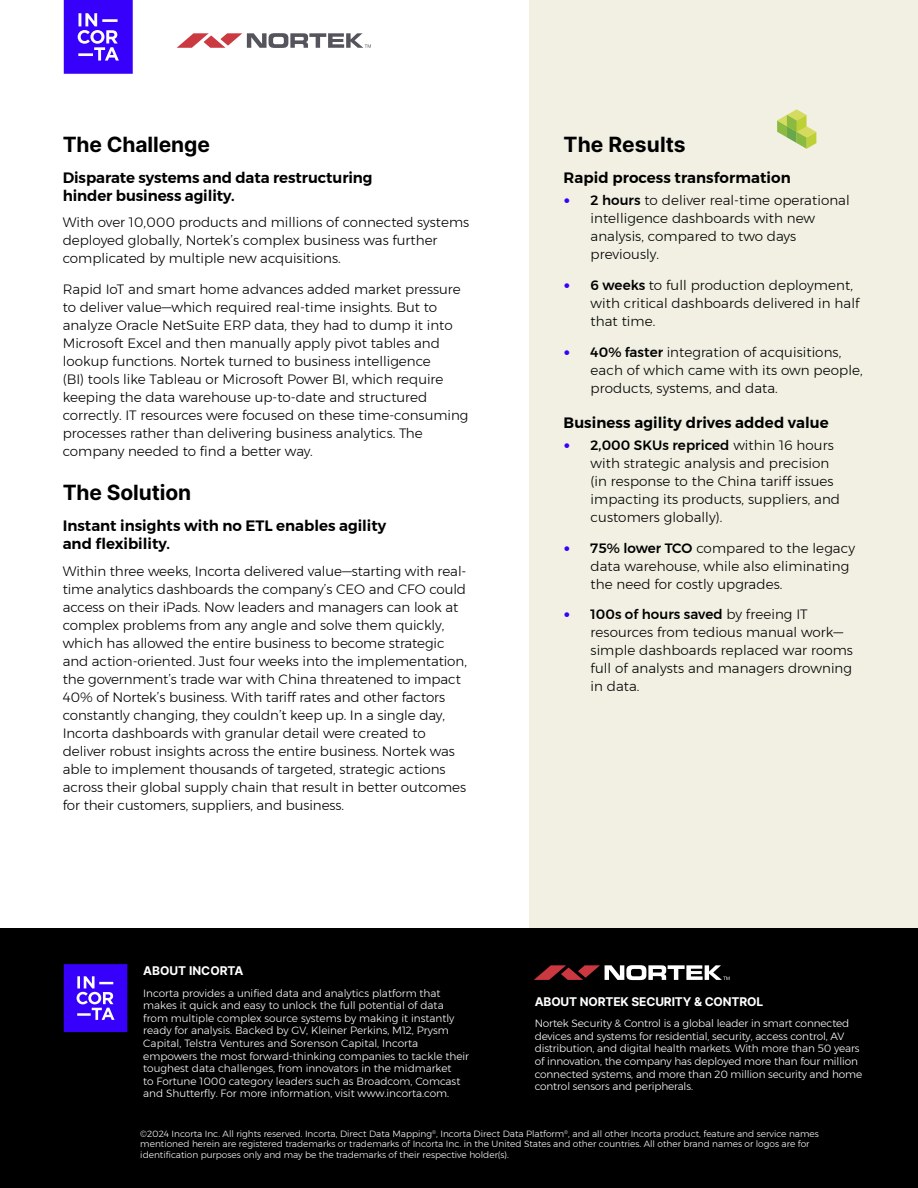
<style>
.page{position:relative;width:918px;height:1188px;background:#fff}
.page>*{position:absolute;margin:0;border:0;box-sizing:border-box;transform-origin:0 0}
.t1{font:21px "Inter";letter-spacing:-.005em;color:#000}
.Body{font:600 15px/18px "Montserrat";color:#000}
.Body-2{font:300 13.5px/18px "Montserrat";color:#000}
.t2{font:12px "Inter";letter-spacing:-.01em;color:#fff}
.t3{font:300 10.5px/12.6px "Montserrat";color:#fff}
.t4{font:300 9px/10.8px "Montserrat";color:#fff}
.s1{font-family:"Inter";font-weight:400;font-size:15px;color:#3600fa}
.s2{font-weight:500}
</style>
<div class="page">
<svg style="left:177px;top:33px;width:194px;height:15px"></svg>
<div style="left:530px;top:0;width:388px;height:957px;background:#f1f0e3"></div>
<svg style="left:777px;top:109px;width:39px;height:40px"></svg>
<div style="left:0;top:928px;width:918px;height:260px;background:#000"></div>
<svg style="left:64px;top:964px;width:63px;height:68px;background:#4f20fa"></svg>
<svg style="left:64px;top:0;width:69px;height:74px;background:#5021fa"></svg>
<svg style="left:534px;top:965px;width:196px;height:15px"></svg>
<h2 class="t1" style="left:63px;top:129px;width:149px">The Challenge</h2>
<p class="Body" style="left:63px;top:169px;width:311px">Disparate systems and data restructuring hinder business agility.</p>
<p class="Body-2" style="left:63px;top:213px;width:408px">With over 10,000 products and millions of connected systems deployed globally, Nortek’s complex business was further complicated by multiple new acquisitions.</p>
<p class="Body-2" style="left:63px;top:280px;width:407px">Rapid IoT and smart home advances added market pressure to deliver value—which required real-time insights. But to analyze Oracle NetSuite ERP data, they had to dump it into Microsoft Excel and then manually apply pivot tables and lookup functions. Nortek turned to business intelligence<br>(BI) tools like Tableau or Microsoft Power BI, which require keeping the data warehouse up-to-date and structured correctly. IT resources were focused on these time-consuming processes rather than delivering business analytics. The company needed to find a better way.</p>
<h2 class="t1" style="left:63px;top:478px;width:130px">The Solution</h2>
<p class="Body" style="left:63px;top:517px;width:325px">Instant insights with no ETL enables agility and flexibility.</p>
<p class="Body-2" style="left:63px;top:562px;width:406px">Within three weeks, Incorta delivered value—starting with real&shy;time analytics dashboards the company’s CEO and CFO could access on their iPads. Now leaders and managers can look at complex problems from any angle and solve them quickly, which has allowed the entire business to become strategic and action-oriented. Just four weeks into the implementation, the government’s trade war with China threatened to impact 40% of Nortek’s business. With tariff rates and other factors constantly changing, they couldn’t keep up. In a single day, Incorta dashboards with granular detail were created to deliver robust insights across the entire business. Nortek was able to implement thousands of targeted, strategic actions across their global supply chain that result in better outcomes for their customers, suppliers, and business.</p>
<h2 class="t1" style="left:564px;top:129px;width:124px">The Results</h2>
<p class="Body" style="left:564px;top:169px;width:229px">Rapid process transformation</p>
<p class="Body-2" style="left:591px;top:191px;width:261px;text-indent:-27px"><span class="s1">•</span> <span class="s2">2 hours</span> to deliver real-time operational intelligence dashboards with new analysis, compared to two days previously.</p>
<p class="Body-2" style="left:591px;top:276px;width:270px;text-indent:-27px"><span class="s1">•</span> <span class="s2">6 weeks</span> to full production deployment, with critical dashboards delivered in half that time.</p>
<p class="Body-2" style="left:591px;top:343px;width:274px;text-indent:-27px"><span class="s1">•</span> <span class="s2">40% faster</span> integration of acquisitions, each of which came with its own people, products, systems, and data.</p>
<p class="Body" style="left:564px;top:413px;width:267px">Business agility drives added value</p>
<p class="Body-2" style="left:591px;top:436px;width:251px;text-indent:-27px"><span class="s1">•</span> <span class="s2">2,000 SKUs repriced</span> within 16 hours with strategic analysis and precision (in response to the China tariff issues impacting its products, suppliers, and customers globally).</p>
<p class="Body-2" style="left:591px;top:539px;width:266px;text-indent:-27px"><span class="s1">•</span> <span class="s2">75% lower TCO</span> compared to the legacy data warehouse, while also eliminating the need for costly upgrades.</p>
<p class="Body-2" style="left:591px;top:605px;width:264px;text-indent:-27px"><span class="s1">•</span> <span class="s2">100s of hours saved</span> by freeing IT resources from tedious manual work— simple dashboards replaced war rooms full of analysts and managers drowning in data.</p>
<p class="t2" style="left:143px;top:962px;width:102px">ABOUT INCORTA</p>
<p class="t3" style="left:143px;top:986px;width:327px">Incorta provides a unified data and analytics platform that makes it quick and easy to unlock the full potential of data from multiple complex source systems by making it instantly ready for analysis. Backed by GV, Kleiner Perkins, M12, Prysm Capital, Telstra Ventures and Sorenson Capital, Incorta empowers the most forward-thinking companies to tackle their toughest data challenges, from innovators in the midmarket<br>to Fortune 1000 category leaders such as Broadcom, Comcast and Shutterfly. For more information, visit www.incorta.com.</p>
<p class="t2" style="left:535px;top:993px;width:230px">ABOUT NORTEK SECURITY &amp; CONTROL</p>
<p class="t3" style="left:535px;top:1017px;width:329px">Nortek Security &amp; Control is a global leader in smart connected devices and systems for residential, security, access control, AV distribution, and digital health markets. With more than 50 years of innovation, the company has deployed more than four million connected systems, and more than 20 million security and home control sensors and peripherals.</p>
<p class="t4" style="left:140px;top:1128px;width:680px">©2024 Incorta Inc. All rights reserved. Incorta, Direct Data Mapping<sup>®</sup>, Incorta Direct Data Platform<sup>®</sup>, and all other Incorta product, feature and service names mentioned herein are registered trademarks or trademarks of Incorta Inc. in the United States and other countries. All other brand names or logos are for identification purposes only and may be the trademarks of their respective holder(s).</p>
</div>
